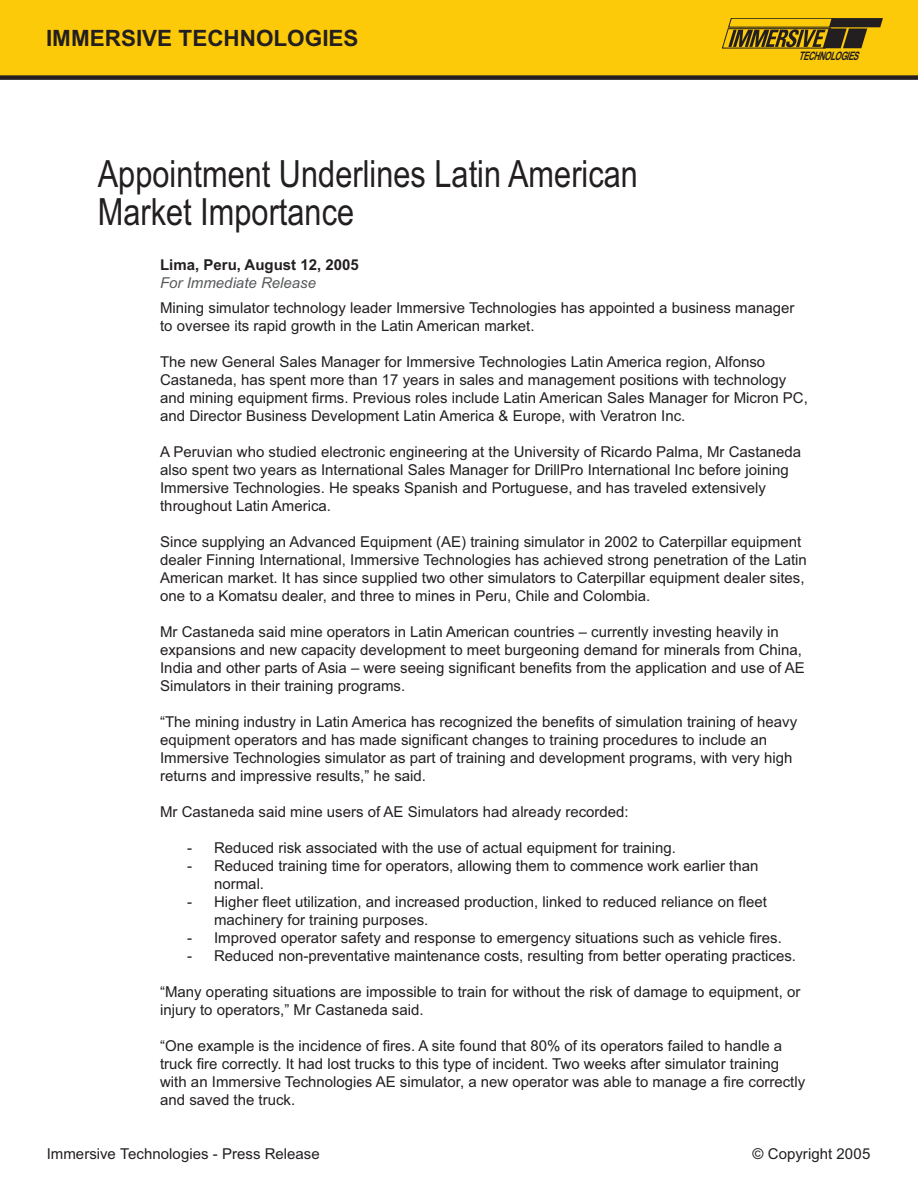
<style>
.page{position:relative;width:918px;height:1188px;background:#fff}
.page>*{position:absolute;margin:0;border:0;box-sizing:border-box;transform-origin:0 0}
.t1{font:37.5px/37.5px "Arial Narrow";color:#231f20}
.t2{font:700 22.5px "Arial";color:#231f20}
.t3{font:15px/18px "Arial";color:#231f20}
.t4{font:700 15px "Arial";color:#231f20}
.t5{font:italic 15px "Arial";color:#57585a}
.t6{font:italic 700 11.7px "Arial Narrow";color:#231f20;scale:.85 1}
</style>
<div class="page">
<div style="left:0;top:0;width:918px;height:78px;background:#fdca0a"></div>
<div style="left:0;top:75px;width:918px;height:5px;background:#231f20"></div>
<svg style="left:722px;top:18px;width:161px;height:30px"></svg>
<h2 class="t2" style="left:46px;top:25px;width:314px">IMMERSIVE TECHNOLOGIES</h2>
<h1 class="t1" style="left:98px;top:156px;width:542px">Appointment Underlines Latin American<br>Market Importance</h1>
<p class="t4" style="left:160px;top:256px;width:200px">Lima, Peru, August 12, 2005</p>
<p class="t5" style="left:160px;top:274px;width:157px">For Immediate Release</p>
<p class="t6" style="left:799px;top:51px;width:75px">TECHNOLOGIES</p>
<p class="t3" style="left:160px;top:300px;width:636px">Mining simulator technology leader Immersive Technologies has appointed a business manager to oversee its rapid growth in the Latin American market.</p>
<p class="t3" style="left:160px;top:354px;width:649px">The new General Sales Manager for Immersive Technologies Latin America region, Alfonso Castaneda, has spent more than 17 years in sales and management positions with technology and mining equipment firms. Previous roles include Latin American Sales Manager for Micron PC, and Director Business Development Latin America &amp; Europe, with Veratron Inc.</p>
<p class="t3" style="left:160px;top:444px;width:643px">A Peruvian who studied electronic engineering at the University of Ricardo Palma, Mr Castaneda also spent two years as International Sales Manager for DrillPro International Inc before joining Immersive Technologies. He speaks Spanish and Portuguese, and has traveled extensively throughout Latin America.</p>
<p class="t3" style="left:160px;top:534px;width:648px">Since supplying an Advanced Equipment (AE) training simulator in 2002 to Caterpillar equipment dealer Finning International, Immersive Technologies has achieved strong penetration of the Latin American market. It has since supplied two other simulators to Caterpillar equipment dealer sites, one to a Komatsu dealer, and three to mines in Peru, Chile and Colombia.</p>
<p class="t3" style="left:160px;top:624px;width:646px">Mr Castaneda said mine operators in Latin American countries – currently investing heavily in expansions and new capacity development to meet burgeoning demand for minerals from China, India and other parts of Asia – were seeing significant benefits from the application and use of AE Simulators in their training programs.</p>
<p class="t3" style="left:160px;top:714px;width:639px">“The mining industry in Latin America has recognized the benefits of simulation training of heavy equipment operators and has made significant changes to training procedures to include an Immersive Technologies simulator as part of training and development programs, with very high returns and impressive results,” he said.</p>
<p class="t3" style="left:160px;top:804px;width:470px">Mr Castaneda said mine users of AE Simulators had already recorded:</p>
<p class="t3" style="left:187px;top:840px;width:490px">- Reduced risk associated with the use of actual equipment for training.</p>
<p class="t3" style="left:214px;top:858px;width:546px;text-indent:-27px">- Reduced training time for operators, allowing them to commence work earlier than normal.</p>
<p class="t3" style="left:214px;top:894px;width:554px;text-indent:-27px">- Higher fleet utilization, and increased production, linked to reduced reliance on fleet machinery for training purposes.</p>
<p class="t3" style="left:187px;top:930px;width:596px">- Improved operator safety and response to emergency situations such as vehicle fires.</p>
<p class="t3" style="left:187px;top:948px;width:610px">- Reduced non-preventative maintenance costs, resulting from better operating practices.</p>
<p class="t3" style="left:160px;top:984px;width:642px">“Many operating situations are impossible to train for without the risk of damage to equipment, or injury to operators,” Mr Castaneda said.</p>
<p class="t3" style="left:160px;top:1038px;width:647px">“One example is the incidence of fires. A site found that 80% of its operators failed to handle a truck fire correctly. It had lost trucks to this type of incident. Two weeks after simulator training with an Immersive Technologies AE simulator, a new operator was able to manage a fire correctly and saved the truck.</p>
<p class="t3" style="left:47px;top:1146px;width:275px">Immersive Technologies - Press Release</p>
<p class="t3" style="left:753px;top:1146px;width:120px">© Copyright 2005</p>
</div>
